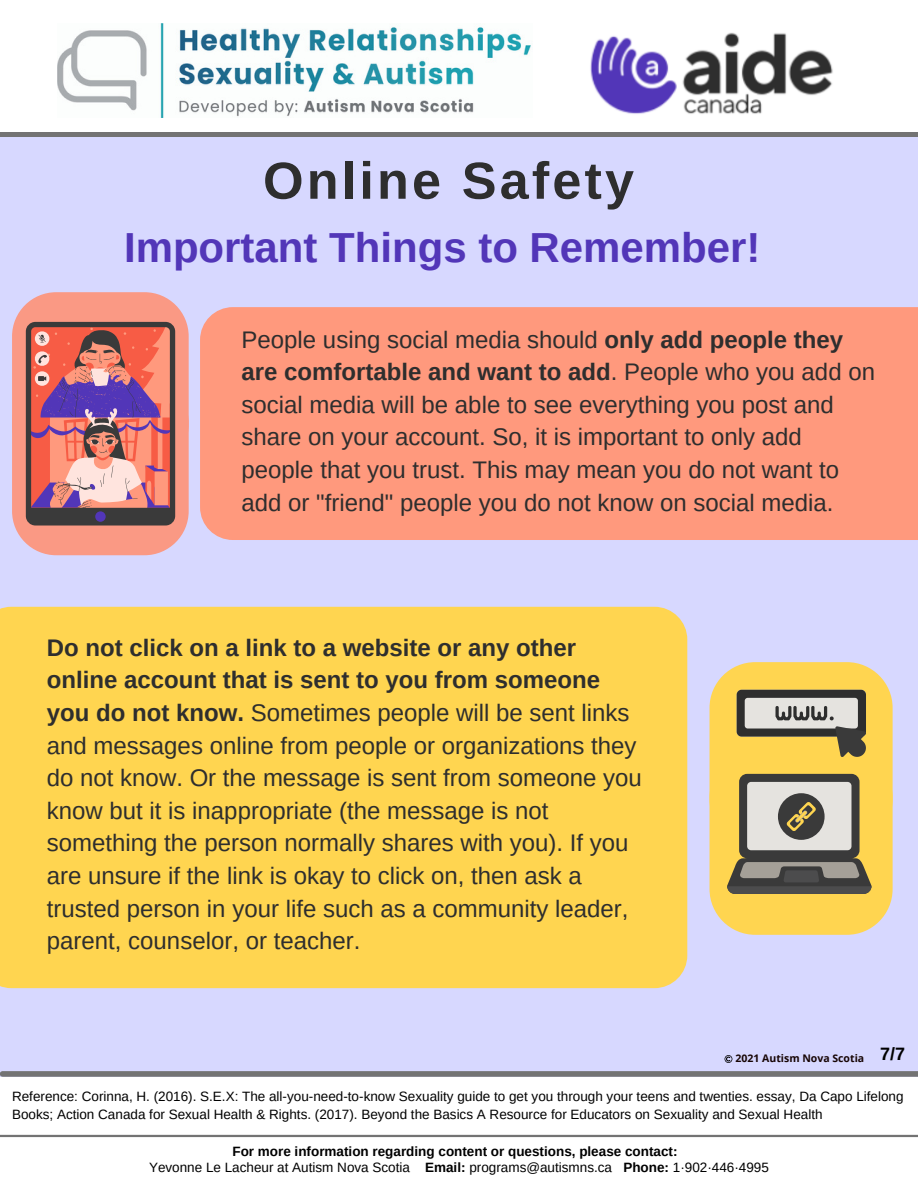
<style>
.page{position:relative;width:918px;height:1188px;background:#d7d8ff}
.page>*{position:absolute;margin:0;border:0;box-sizing:border-box;transform-origin:0 0}
.t1{font:700 52.2px "Arimo";letter-spacing:.06em;color:#2e2e2e}
.t2{font:700 42px "Arimo";color:#5236b8}
.t3{font:24px/32.7px "Arimo";color:#2e2e2e}
.t4{font:700 18px "Arimo";color:#000}
.t5{font:13.5px/18px "Arimo";color:#000}
.t6{font:700 13.5px/15.8px "Arimo";color:#000;text-align:center}
.t7{font:700 10.5px "Open Sans";color:#170505}
.s1{font-weight:700}
.s2{font-weight:400}
</style>
<div class="page">
<div style="left:1px;top:0;width:917px;height:137px;background:#737373"></div>
<div style="left:1px;top:0;width:917px;height:132px;background:#fff"></div>
<div style="left:0;top:1077px;width:918px;height:111px;background:#fff"></div>
<hr style="left:0;top:1135px;width:918px;height:2px;background:#737373">
<div style="left:3px;top:1071px;width:915px;height:6px;background:#737373"></div>
<svg style="left:725px;top:1055px;width:7px;height:8px"></svg>
<img style="left:58px;top:24px;width:473px;height:93px">
<img style="left:590px;top:32px;width:243px;height:82px">
<div style="left:0;top:607px;width:687px;height:381px;background:#ffd550"></div>
<div style="left:200px;top:307px;width:718px;height:233px;background:#ff997d"></div>
<div style="left:12px;top:292px;width:177px;height:177px;background:#fa9984;border-radius:44px"></div>
<div style="left:12px;top:379px;width:177px;height:176px;background:#fa9984;border-radius:44px"></div>
<svg style="left:26px;top:322px;width:149px;height:204px"></svg>
<div style="left:710px;top:662px;width:183px;height:183px;background:#ffd550;border-radius:46px"></div>
<div style="left:710px;top:752px;width:183px;height:183px;background:#ffd550;border-radius:46px"></div>
<svg style="left:737px;top:690px;width:129px;height:67px"></svg>
<svg style="left:727px;top:774px;width:145px;height:120px;background:#979079"></svg>
<h1 class="t1" style="left:263px;top:151px;width:372px">Online Safety</h1>
<h2 class="t2" style="left:124px;top:224px;width:638px">Important Things to Remember!</h2>
<p class="t3" style="left:242px;top:323px;width:635px">People using social media should <span class="s1">only add people they are comfortable and want to add</span>. People who you add on social media will be able to see everything you post and share on your account. So, it is important to only add people that you trust. This may mean you do not want to add or "friend" people you do not know on social media.</p>
<p class="t3" style="left:47px;top:631px;width:596px"><span class="s1">Do not click on a link to a website or any other online account that is sent to you from someone you do not know.</span> Sometimes people will be sent links and messages online from people or organizations they do not know. Or the message is sent from someone you know but it is inappropriate (the message is not something the person normally shares with you). If you are unsure if the link is okay to click on, then ask a trusted person in your life such as a community leader, parent, counselor, or teacher.</p>
<p class="t4" style="left:880px;top:1044px;width:26px">7/7</p>
<p class="t5" style="left:12px;top:1088px;width:893px">Reference: Corinna, H. (2016). S.E.X: The all-you-need-to-know Sexuality guide to get you through your teens and twenties. essay, Da Capo Lifelong<br>Books; Action Canada for Sexual Health &amp; Rights. (2017). Beyond the Basics A Resource for Educators on Sexuality and Sexual Health</p>
<p class="t7" style="left:736px;top:1051px;width:130px">2021 Autism Nova Scotia</p>
<p class="t7" style="left:759px;top:1105px;width:130px">2021 Autism Nova Scotia</p>
<p class="t6" style="left:149px;top:1143px;width:621px">For more information regarding content or questions, please contact:<br><span class="s2">Yevonne Le Lacheur at Autism Nova Scotia</span> Email: <span class="s2">programs@autismns.ca</span> Phone: <span class="s2">1·902·446·4995</span></p>
<p class="t5" style="left:151px;top:1158px;width:618px">Yevonne Le Lacheur at Autism Nova Scotia <span class="s1">Email:</span> programs@autismns.ca <span class="s1">Phone:</span> (902) 446-4995</p>
</div>
